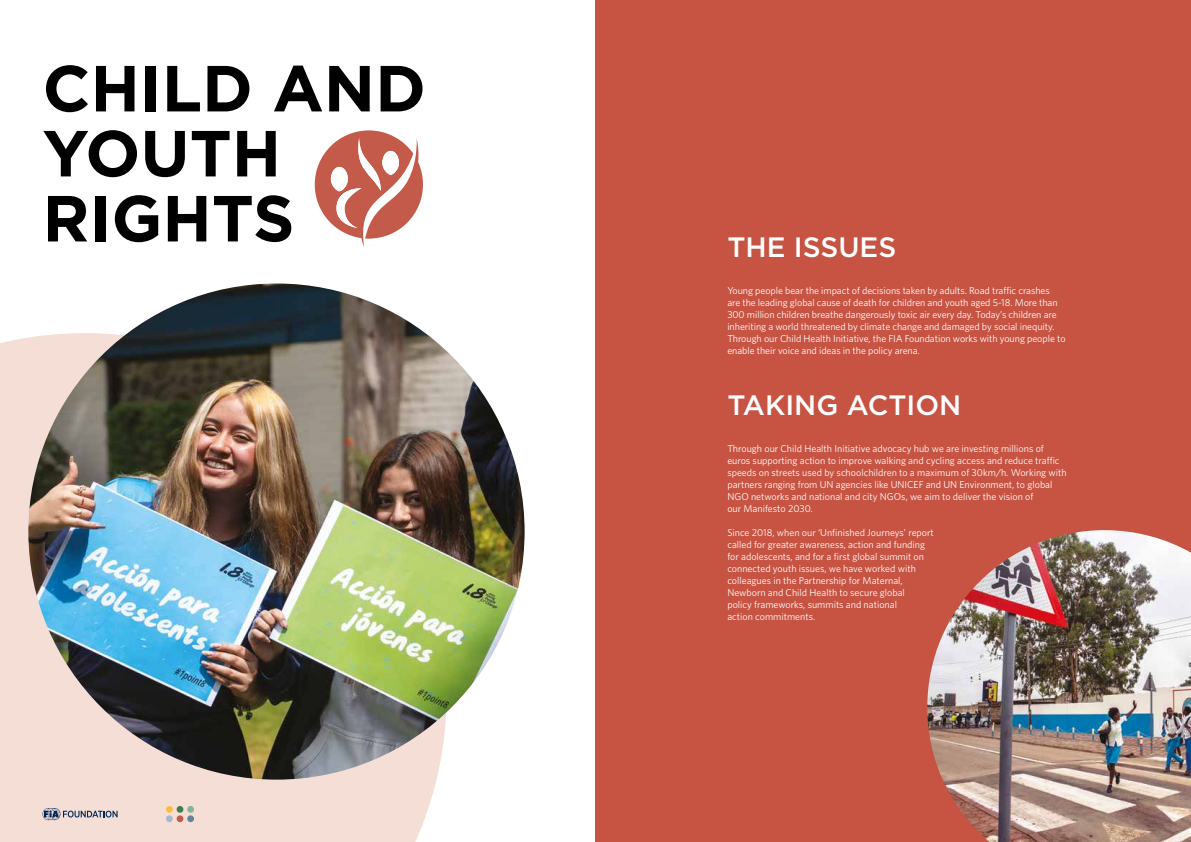
<style>
.page{position:relative;width:1191px;height:842px;background:#fff}
.page>*{position:absolute;margin:0;border:0;box-sizing:border-box;transform-origin:0 0}
.t1{font:700 65px/65px "Gotham HTF";color:#000}
.t2{font:500 28px "Gotham HTF";color:#fff}
.t3{font:10px/12px "Whitney";color:#fff}
</style>
<div class="page">
<div style="left:0;top:333px;width:446px;height:509px;background:#f4ded6"></div>
<div style="left:595px;top:0;width:596px;height:842px;background:#c75342"></div>
<svg style="left:43px;top:808px;width:75px;height:12px"></svg>
<img style="left:927px;top:530px;width:264px;height:312px">
<svg style="left:315px;top:130px;width:108px;height:117px"></svg>
<div style="left:382px;top:151px;width:17px;height:24px;background:#fff;border-radius:50%"></div>
<div style="left:331px;top:167px;width:17px;height:24px;background:#fff;border-radius:50%"></div>
<img style="left:28px;top:283px;width:496px;height:497px;border-radius:248px">
<div style="left:166px;top:806px;width:7px;height:7px;background:#fbbc43;border-radius:50%"></div>
<div style="left:166px;top:815px;width:7px;height:7px;background:#a5b9cb;border-radius:50%"></div>
<div style="left:177px;top:806px;width:6px;height:7px;background:#3e804b;border-radius:50%"></div>
<div style="left:177px;top:815px;width:6px;height:7px;background:#c35a4a;border-radius:50%"></div>
<div style="left:187px;top:806px;width:7px;height:7px;background:#83b59c;border-radius:50%"></div>
<div style="left:187px;top:815px;width:7px;height:7px;background:#62849d;border-radius:50%"></div>
<h1 class="t1" style="left:43px;top:54px;width:385px">CHILD AND<br>YOUTH<br>RIGHTS</h1>
<h2 class="t2" style="left:727px;top:232px;width:170px">THE ISSUES</h2>
<p class="t3" style="left:727px;top:285px;width:340px">Young people bear the impact of decisions taken by adults. Road traffic crashes<br>are the leading global cause of death for children and youth aged 5-18. More than 300 million children breathe dangerously toxic air every day. Today’s children are inheriting a world threatened by climate change and damaged by social inequity.<br>Through our Child Health Initiative, the FIA Foundation works with young people to enable their voice and ideas in the policy arena.</p>
<h2 class="t2" style="left:727px;top:389px;width:235px">TAKING ACTION</h2>
<p class="t3" style="left:727px;top:442px;width:341px">Through our Child Health Initiative advocacy hub we are investing millions of euros supporting action to improve walking and cycling access and reduce traffic speeds on streets used by schoolchildren to a maximum of 30km/h. Working with partners ranging from UN agencies like UNICEF and UN Environment, to global NGO networks and national and city NGOs, we aim to deliver the vision of<br>our Manifesto 2030.</p>
<p class="t3" style="left:727px;top:526px;width:208px">Since 2018, when our ‘Unfinished Journeys’ report called for greater awareness, action and funding for adolescents, and for a first global summit on connected youth issues, we have worked with colleagues in the Partnership for Maternal, Newborn and Child Health to secure global<br>policy frameworks, summits and national<br>action commitments.</p>
</div>
